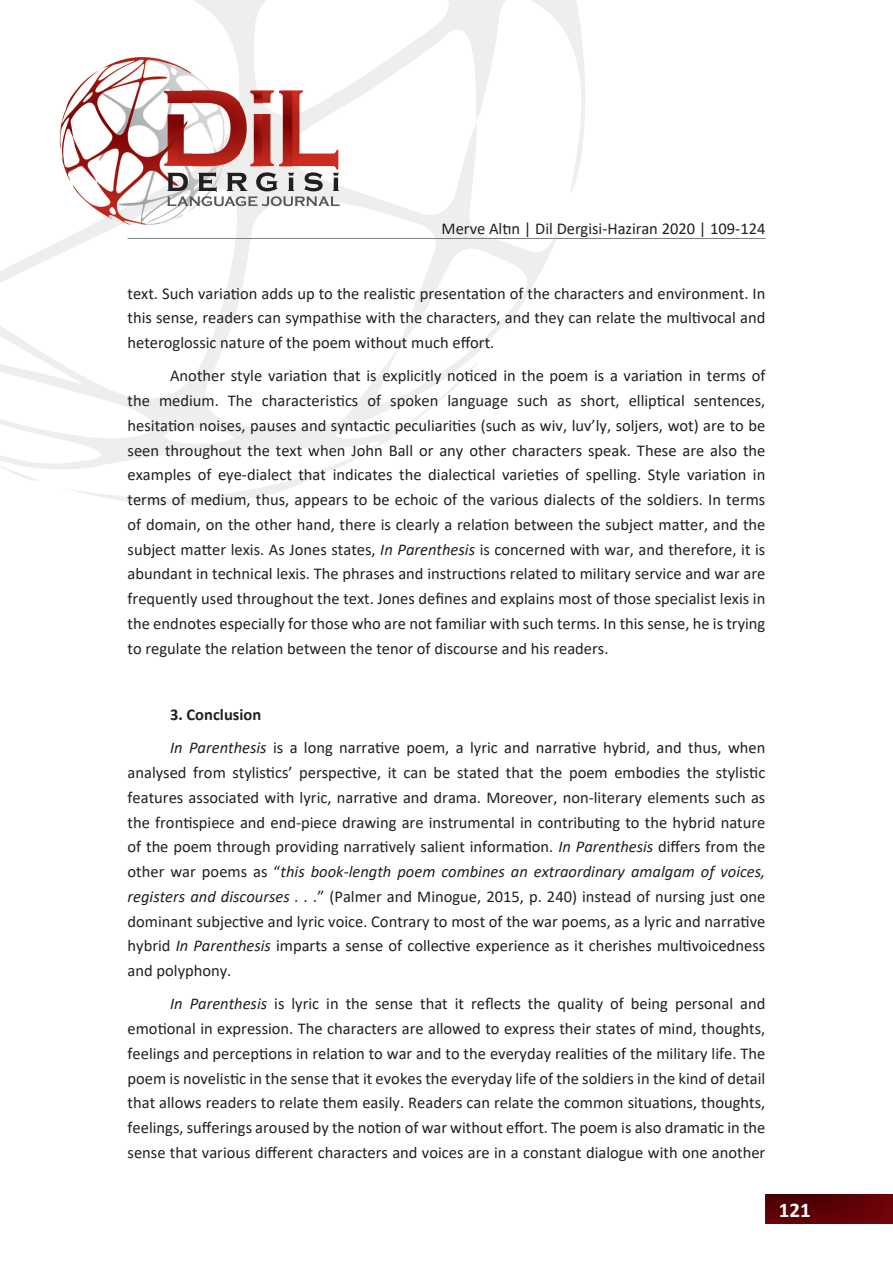
<style>
.page{position:relative;width:893px;height:1263px;background:#fff}
.page>*{position:absolute;margin:0;border:0;box-sizing:border-box;transform-origin:0 0}
.t1{font:700 21px "Calibri";color:#fff}
.t2{font:16.5px/24.8px "Calibri";color:#231f20;text-align:justify}
.t3{font:700 16.5px "Calibri";color:#231f20}
.s1{font-style:italic}
</style>
<div class="page">
<svg style="left:0;top:0;width:585px;height:504px"></svg>
<img style="left:192px;top:58px;width:35px;height:167px">
<img style="left:192px;top:91px;width:146px;height:79px">
<img style="left:279px;top:91px;width:13px;height:75px">
<img style="left:250px;top:114px;width:12px;height:52px">
<svg style="left:250px;top:91px;width:12px;height:13px"></svg>
<img style="left:192px;top:91px;width:47px;height:75px">
<img style="left:60px;top:57px;width:132px;height:168px">
<svg style="left:167px;top:172px;width:173px;height:34px;background:#b3b2b3"></svg>
<hr style="left:128px;top:238px;width:637px;height:1px;background:#808285">
<img style="left:765px;top:1194px;width:128px;height:30px">
<p class="t2" style="left:442px;top:216px;width:325px">Merve Altın | Dil Dergisi-Haziran 2020 | 109-124</p>
<p class="t2" style="left:128px;top:280px;width:639px">text. Such variation adds up to the realistic presentation of the characters and environment. In this sense, readers can sympathise with the characters, and they can relate the multivocal and heteroglossic nature of the poem without much effort.</p>
<p class="t2" style="left:128px;top:363px;width:639px;text-indent:43px">Another style variation that is explicitly noticed in the poem is a variation in terms of the medium. The characteristics of spoken language such as short, elliptical sentences, hesitation noises, pauses and syntactic peculiarities (such as wiv, luv’ly, soljers, wot) are to be seen throughout the text when John Ball or any other characters speak. These are also the examples of eye-dialect that indicates the dialectical varieties of spelling. Style variation in terms of medium, thus, appears to be echoic of the various dialects of the soldiers. In terms of domain, on the other hand, there is clearly a relation between the subject matter, and the subject matter lexis. As Jones states, <span class="s1">In Parenthesis</span> is concerned with war, and therefore, it is abundant in technical lexis. The phrases and instructions related to military service and war are frequently used throughout the text. Jones defines and explains most of those specialist lexis in the endnotes especially for those who are not familiar with such terms. In this sense, he is trying to regulate the relation between the tenor of discourse and his readers.</p>
<p class="t3" style="left:170px;top:703px;width:93px">3. Conclusion</p>
<p class="t2" style="left:128px;top:735px;width:639px;text-indent:43px"><span class="s1">In Parenthesis</span> is a long narrative poem, a lyric and narrative hybrid, and thus, when analysed from stylistics’ perspective, it can be stated that the poem embodies the stylistic features associated with lyric, narrative and drama. Moreover, non-literary elements such as the frontispiece and end-piece drawing are instrumental in contributing to the hybrid nature of the poem through providing narratively salient information. <span class="s1">In Parenthesis</span> differs from the other war poems as “<span class="s1">this book-length poem combines an extraordinary amalgam of voices, registers and discourses . . .</span>” (Palmer and Minogue, 2015, p. 240) instead of nursing just one dominant subjective and lyric voice. Contrary to most of the war poems, as a lyric and narrative hybrid <span class="s1">In Parenthesis</span> imparts a sense of collective experience as it cherishes multivoicedness and polyphony.</p>
<p class="t2" style="left:128px;top:991px;width:639px;text-indent:43px"><span class="s1">In Parenthesis</span> is lyric in the sense that it reflects the quality of being personal and emotional in expression. The characters are allowed to express their states of mind, thoughts, feelings and perceptions in relation to war and to the everyday realities of the military life. The poem is novelistic in the sense that it evokes the everyday life of the soldiers in the kind of detail that allows readers to relate them easily. Readers can relate the common situations, thoughts, feelings, sufferings aroused by the notion of war without effort. The poem is also dramatic in the sense that various different characters and voices are in a constant dialogue with one another</p>
<p class="t1" style="left:779px;top:1195px;width:33px">121</p>
</div>
